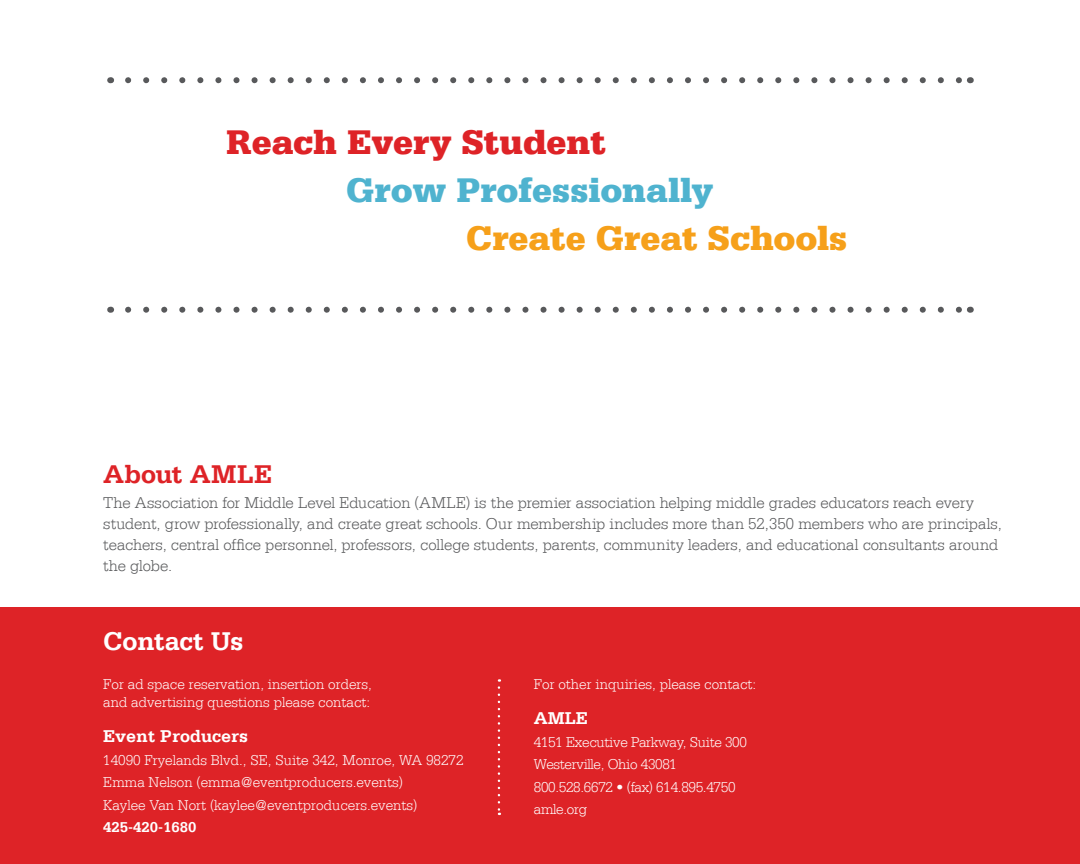
<style>
.page{position:relative;width:1080px;height:864px;background:#fff}
.page>*{position:absolute;margin:0;border:0;box-sizing:border-box;transform-origin:0 0}
.t1{font:900 36px "Serifa LT";color:#4fb3cf}
.t2{font:900 36px "Serifa LT";color:#f6a01a}
.t3{font:900 36px "Serifa LT";letter-spacing:-.005em;color:#de2327}
.t4{font:700 27px "Serifa LT";letter-spacing:-.005em;color:#fff}
.t5{font:700 27px "Serifa LT";letter-spacing:.01em;color:#de2327}
.t6{font:700 18px "Serifa LT";color:#fff}
.t7{font:300 16.5px/21px "Serifa LT";letter-spacing:-.01em;color:#58595b}
.t8{font:300 15px/22.5px "Serifa LT";color:#fff}
.t9{font:300 15px/22.5px "Serifa LT";letter-spacing:-.02em;color:#fff}
.t10{font:700 15px "Serifa LT";color:#fff}
</style>
<div class="page">
<svg style="left:128px;top:307px;width:833px;height:6px"></svg>
<svg style="left:128px;top:77px;width:833px;height:6px"></svg>
<div style="left:0;top:607px;width:1080px;height:257px;background:#de2327"></div>
<svg style="left:498px;top:688px;width:2px;height:127px"></svg>
<h1 class="t3" style="left:226px;top:121px;width:381px">Reach Every Student</h1>
<h1 class="t1" style="left:346px;top:169px;width:369px">Grow Professionally</h1>
<h1 class="t2" style="left:466px;top:217px;width:382px">Create Great Schools</h1>
<h2 class="t5" style="left:103px;top:458px;width:170px">About AMLE</h2>
<p class="t7" style="left:103px;top:493px;width:900px">The Association for Middle Level Education (AMLE) is the premier association helping middle grades educators reach every student, grow professionally, and create great schools. Our membership includes more than 52,350 members who are principals, teachers, central office personnel, professors, college students, parents, community leaders, and educational consultants around the globe.</p>
<h2 class="t4" style="left:103px;top:626px;width:142px">Contact Us</h2>
<p class="t8" style="left:103px;top:675px;width:270px;line-height:18px">For ad space reservation, insertion orders, and advertising questions please contact:</p>
<p class="t6" style="left:103px;top:726px;width:147px">Event Producers</p>
<p class="t8" style="left:103px;top:749px;width:362px">14090 Fryelands Blvd., SE, Suite 342, Monroe, WA 98272<br>Emma Nelson (emma@eventproducers.events)<br>Kaylee Van Nort (kaylee@eventproducers.events)</p>
<p class="t10" style="left:103px;top:818px;width:95px">425-420-1680</p>
<p class="t8" style="left:534px;top:673px;width:224px">For other inquiries, please contact:</p>
<p class="t6" style="left:534px;top:708px;width:55px">AMLE</p>
<p class="t9" style="left:534px;top:731px;width:215px">4151 Executive Parkway, Suite 300<br>Westerville, Ohio 43081<br>800.528.6672 • (fax) 614.895.4750 amle.org</p>
</div>
